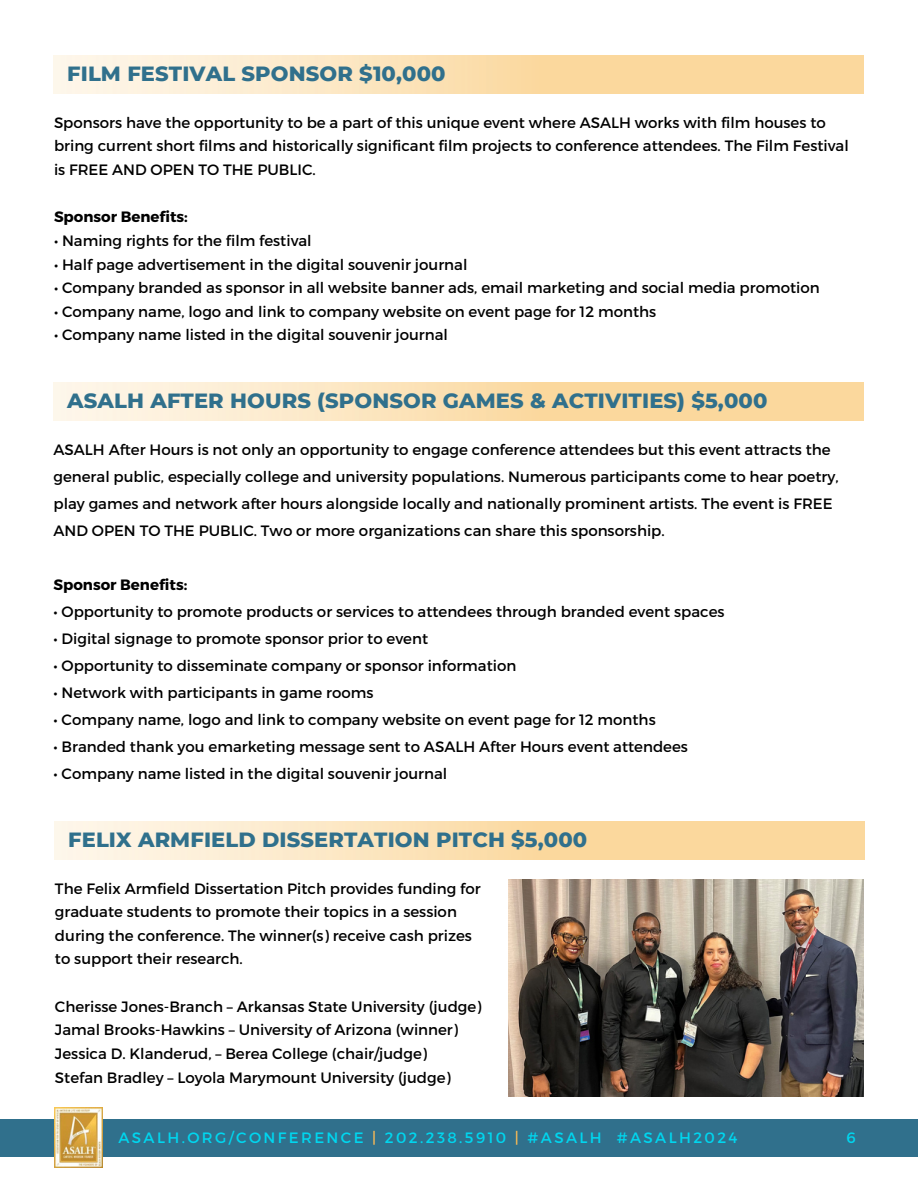
<style>
.page{position:relative;width:918px;height:1188px;background:#fff}
.page>*{position:absolute;margin:0;border:0;box-sizing:border-box;transform-origin:0 0}
.t1{font:800 21px "Montserrat";letter-spacing:.005em;color:#30708c}
.t2{font:15px/23.7px "Montserrat";color:#000}
.t3{font:15px "Montserrat";letter-spacing:.16em;color:#00d6ef}
.t4{font:700 15px "Montserrat";color:#000}
.s1{color:#ffbc53}
</style>
<div class="page">
<div style="left:0;top:1119px;width:918px;height:38px;background:#30708c"></div>
<img style="left:54px;top:1108px;width:48px;height:59px">
<img style="left:508px;top:880px;width:356px;height:217px">
<p class="t1" style="left:67px;top:61px;width:380px">FILM FESTIVAL SPONSOR $10,000</p>
<p class="t2" style="left:54px;top:110px;width:796px">Sponsors have the opportunity to be a part of this unique event where ASALH works with film houses to bring current short films and historically significant film projects to conference attendees. The Film Festival is FREE AND OPEN TO THE PUBLIC.</p>
<p class="t4" style="left:54px;top:207px;width:135px">Sponsor Benefits:</p>
<h1 class="t2" style="left:54px;top:228px;width:259px">• Naming rights for the film festival</h1>
<p class="t2" style="left:54px;top:252px;width:415px">• Half page advertisement in the digital souvenir journal</p>
<p class="t2" style="left:54px;top:275px;width:767px">• Company branded as sponsor in all website banner ads, email marketing and social media promotion</p>
<p class="t2" style="left:54px;top:299px;width:604px">• Company name, logo and link to company website on event page for 12 months</p>
<p class="t2" style="left:54px;top:322px;width:395px">• Company name listed in the digital souvenir journal</p>
<p class="t1" style="left:67px;top:388px;width:702px">ASALH AFTER HOURS (SPONSOR GAMES &amp; ACTIVITIES) $5,000</p>
<p class="t2" style="left:53px;top:436px;width:787px;line-height:27px">ASALH After Hours is not only an opportunity to engage conference attendees but this event attracts the general public, especially college and university populations. Numerous participants come to hear poetry, play games and network after hours alongside locally and nationally prominent artists. The event is FREE AND OPEN TO THE PUBLIC. Two or more organizations can share this sponsorship.</p>
<p class="t4" style="left:53px;top:575px;width:135px">Sponsor Benefits:</p>
<p class="t2" style="left:53px;top:600px;width:673px">• Opportunity to promote products or services to attendees through branded event spaces</p>
<p class="t2" style="left:53px;top:627px;width:376px">• Digital signage to promote sponsor prior to event</p>
<p class="t2" style="left:53px;top:654px;width:464px">• Opportunity to disseminate company or sponsor information</p>
<p class="t2" style="left:53px;top:681px;width:322px">• Network with participants in game rooms</p>
<h1 class="t2" style="left:53px;top:708px;width:604px">• Company name, logo and link to company website on event page for 12 months</h1>
<p class="t2" style="left:53px;top:735px;width:636px">• Branded thank you emarketing message sent to ASALH After Hours event attendees</p>
<p class="t2" style="left:53px;top:762px;width:395px">• Company name listed in the digital souvenir journal</p>
<p class="t1" style="left:68px;top:827px;width:521px">FELIX ARMFIELD DISSERTATION PITCH $5,000</p>
<p class="t2" style="left:55px;top:876px;width:427px">The Felix Armfield Dissertation Pitch provides funding for graduate students to promote their topics in a session during the conference. The winner(s) receive cash prizes to support their research.</p>
<p class="t2" style="left:55px;top:994px;width:428px">Cherisse Jones-Branch – Arkansas State University (judge)<br>Jamal Brooks-Hawkins – University of Arizona (winner)<br>Jessica D. Klanderud, – Berea College (chair/judge)</p>
<p class="t2" style="left:55px;top:1065px;width:397px">Stefan Bradley – Loyola Marymount University (judge)</p>
<h2 class="t3" style="left:118px;top:1128px;width:621px">ASALH.ORG/CONFERENCE <span class="s1">|</span> 202.238.5910 <span class="s1">|</span> #ASALH #ASALH2024</h2>
<p class="t3" style="left:847px;top:1128px;width:11px">6</p>
</div>
